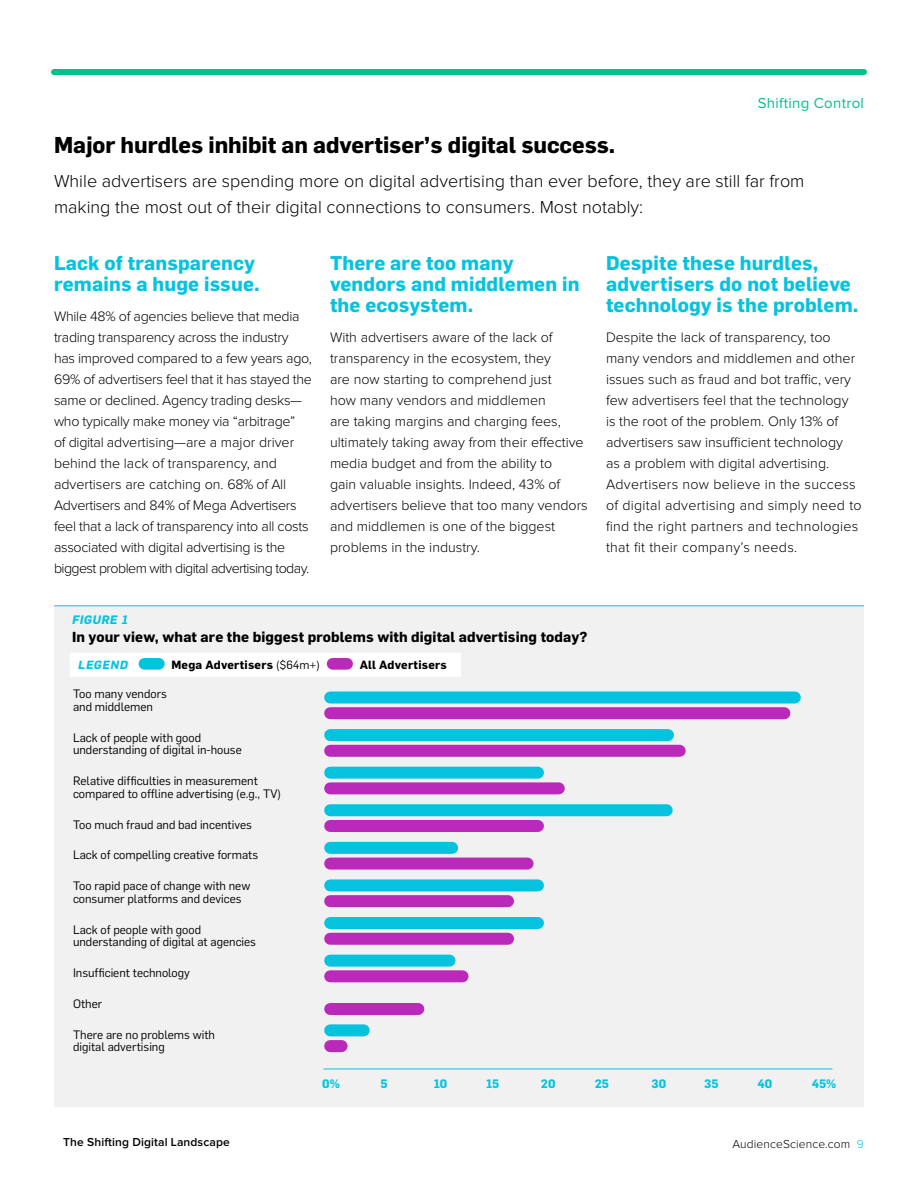
<style>
.page{position:relative;width:918px;height:1188px;background:#fff}
.page>*{position:absolute;margin:0;border:0;box-sizing:border-box;transform-origin:0 0}
.t1{font:700 22.5px "Flama";color:#000}
.t2{font:700 19.5px/21px "Flama";letter-spacing:.01em;color:#05c3de}
.t3{font:300 18px/25.5px "Proxima Nova";color:#000}
.t4{font:15px "Proxima Nova";letter-spacing:.02em;color:#00c18b}
.t5{font:300 14.25px/21px "Proxima Nova";color:#000}
.t6{font:300 14.25px/21px "Proxima Nova";letter-spacing:-.02em;color:#000}
.t7{font:700 14.25px "Flama";letter-spacing:.01em;color:#000}
.t8{font:12px/12.8px "Flama";color:#000}
.t9{font:600 12px "Proxima Nova";letter-spacing:.01em;color:#000}
.t10{font:300 12px "Proxima Nova";letter-spacing:.01em;color:#000}
.t11{font:700 12px "Flama";color:#05c3de}
.t12{font:italic 700 12px "Flama";letter-spacing:.04em;color:#05c3de}
.t13{font:700 11.7px "Flama";letter-spacing:.02em;color:#000}
.t14{font:italic 700 11.7px "Flama";letter-spacing:.06em;color:#05c3de}
.s1{font-weight:400}
.s2{color:#05c3de}
</style>
<div class="page">
<div style="left:54px;top:606px;width:810px;height:501px;background:#f1f1f2"></div>
<hr style="left:54px;top:606px;width:810px;height:1px;background:#05c3de">
<div style="left:54px;top:69px;width:810px;height:6px;background:#00c18b"></div>
<div style="left:330px;top:692px;width:465px;height:12px;background:#05c3de"></div>
<div style="left:330px;top:707px;width:454px;height:12px;background:#bb29bb"></div>
<div style="left:330px;top:729px;width:338px;height:12px;background:#05c3de"></div>
<div style="left:330px;top:745px;width:350px;height:12px;background:#bb29bb"></div>
<div style="left:330px;top:767px;width:208px;height:12px;background:#05c3de"></div>
<div style="left:330px;top:782px;width:229px;height:12px;background:#bb29bb"></div>
<div style="left:330px;top:804px;width:337px;height:12px;background:#05c3de"></div>
<div style="left:330px;top:820px;width:208px;height:12px;background:#bb29bb"></div>
<div style="left:330px;top:842px;width:122px;height:12px;background:#05c3de"></div>
<div style="left:330px;top:858px;width:198px;height:12px;background:#bb29bb"></div>
<div style="left:330px;top:879px;width:208px;height:12px;background:#05c3de"></div>
<div style="left:330px;top:895px;width:178px;height:12px;background:#bb29bb"></div>
<div style="left:330px;top:917px;width:208px;height:12px;background:#05c3de"></div>
<div style="left:330px;top:933px;width:178px;height:12px;background:#bb29bb"></div>
<div style="left:330px;top:955px;width:120px;height:12px;background:#05c3de"></div>
<div style="left:330px;top:970px;width:133px;height:12px;background:#bb29bb"></div>
<div style="left:330px;top:1003px;width:88px;height:12px;background:#bb29bb"></div>
<div style="left:330px;top:1024px;width:34px;height:12px;background:#05c3de"></div>
<div style="left:330px;top:1040px;width:12px;height:12px;background:#bb29bb"></div>
<hr style="left:324px;top:1069px;width:508px;height:1px;background:#05c3de">
<div style="left:70px;top:653px;width:391px;height:23px;background:#fff"></div>
<div style="left:144px;top:658px;width:15px;height:12px;background:#05c3de"></div>
<div style="left:333px;top:658px;width:14px;height:12px;background:#bb29bb"></div>
<p class="t4" style="left:758px;top:96px;width:108px">Shifting Control</p>
<h1 class="t1" style="left:54px;top:128px;width:563px">Major hurdles inhibit an advertiser’s digital success.</h1>
<p class="t3" style="left:54px;top:170px;width:752px">While advertisers are spending more on digital advertising than ever before, they are still far from making the most out of their digital connections to consumers. Most notably:</p>
<h2 class="t2" style="left:54px;top:252px;width:207px">Lack of transparency remains a huge issue.</h2>
<p class="t6" style="left:54px;top:306px;width:260px">While 48% of agencies believe that media trading transparency across the industry has improved compared to a few years ago, 69% of advertisers feel that it has stayed the same or declined. Agency trading desks— who typically make money via “arbitrage”<br>of digital advertising—are a major driver behind the lack of transparency, and advertisers are catching on. 68% of All Advertisers and 84% of Mega Advertisers feel that a lack of transparency into all costs associated with digital advertising is the biggest problem with digital advertising today.</p>
<h2 class="t2" style="left:606px;top:252px;width:254px">Despite these hurdles, advertisers do not believe technology is the problem.</h2>
<p class="t5" style="left:606px;top:327px;width:257px">Despite the lack of transparency, too many vendors and middlemen and other issues such as fraud and bot traffic, very few advertisers feel that the technology is the root of the problem. Only 13% of advertisers saw insufficient technology<br>as a problem with digital advertising.<br>Advertisers now believe in the success of digital advertising and simply need to find the right partners and technologies that fit their company’s needs.</p>
<h2 class="t2" style="left:330px;top:252px;width:251px">There are too many vendors and middlemen in the ecosystem.</h2>
<p class="t5" style="left:330px;top:327px;width:259px">With advertisers aware of the lack of transparency in the ecosystem, they<br>are now starting to comprehend just<br>how many vendors and middlemen<br>are taking margins and charging fees, ultimately taking away from their effective media budget and from the ability to<br>gain valuable insights. Indeed, 43% of advertisers believe that too many vendors and middlemen is one of the biggest problems in the industry.</p>
<p class="t12" style="left:72px;top:611px;width:57px">FIGURE 1</p>
<p class="t7" style="left:72px;top:626px;width:517px">In your view, what are the biggest problems with digital advertising today?</p>
<p class="t14" style="left:78px;top:656px;width:51px">LEGEND</p>
<p class="t13" style="left:171px;top:656px;width:150px">Mega Advertisers <span class="s1">($64m+)</span></p>
<p class="t13" style="left:360px;top:656px;width:89px">All Advertisers</p>
<p class="t8" style="left:73px;top:687px;width:95px">Too many vendors and middlemen</p>
<p class="t8" style="left:73px;top:730px;width:170px">Lack of people with good understanding of digital in-house</p>
<p class="t8" style="left:73px;top:774px;width:209px">Relative difficulties in measurement compared to offline advertising (e.g., TV)</p>
<p class="t8" style="left:73px;top:817px;width:180px">Too much fraud and bad incentives</p>
<p class="t8" style="left:73px;top:848px;width:187px">Lack of compelling creative formats</p>
<p class="t8" style="left:73px;top:879px;width:179px">Too rapid pace of change with new consumer platforms and devices</p>
<p class="t8" style="left:73px;top:922px;width:185px">Lack of people with good understanding of digital at agencies</p>
<p class="t8" style="left:73px;top:966px;width:118px">Insufficient technology</p>
<p class="t8" style="left:73px;top:997px;width:31px">Other</p>
<p class="t8" style="left:73px;top:1027px;width:144px">There are no problems with digital advertising</p>
<p class="t11" style="left:322px;top:1075px;width:19px">0%</p>
<p class="t11" style="left:380px;top:1075px;width:9px">5</p>
<p class="t11" style="left:434px;top:1075px;width:15px">10</p>
<p class="t11" style="left:486px;top:1075px;width:15px">15</p>
<p class="t11" style="left:541px;top:1075px;width:16px">20</p>
<p class="t11" style="left:595px;top:1075px;width:16px">25</p>
<p class="t11" style="left:651px;top:1075px;width:16px">30</p>
<p class="t11" style="left:704px;top:1075px;width:16px">35</p>
<p class="t11" style="left:758px;top:1075px;width:16px">40</p>
<p class="t11" style="left:812px;top:1075px;width:26px">45%</p>
<p class="t9" style="left:63px;top:1137px;width:168px">The Shifting Digital Landscape</p>
<p class="t10" style="left:733px;top:1138px;width:133px">AudienceScience.com <span class="s2">9</span></p>
</div>
